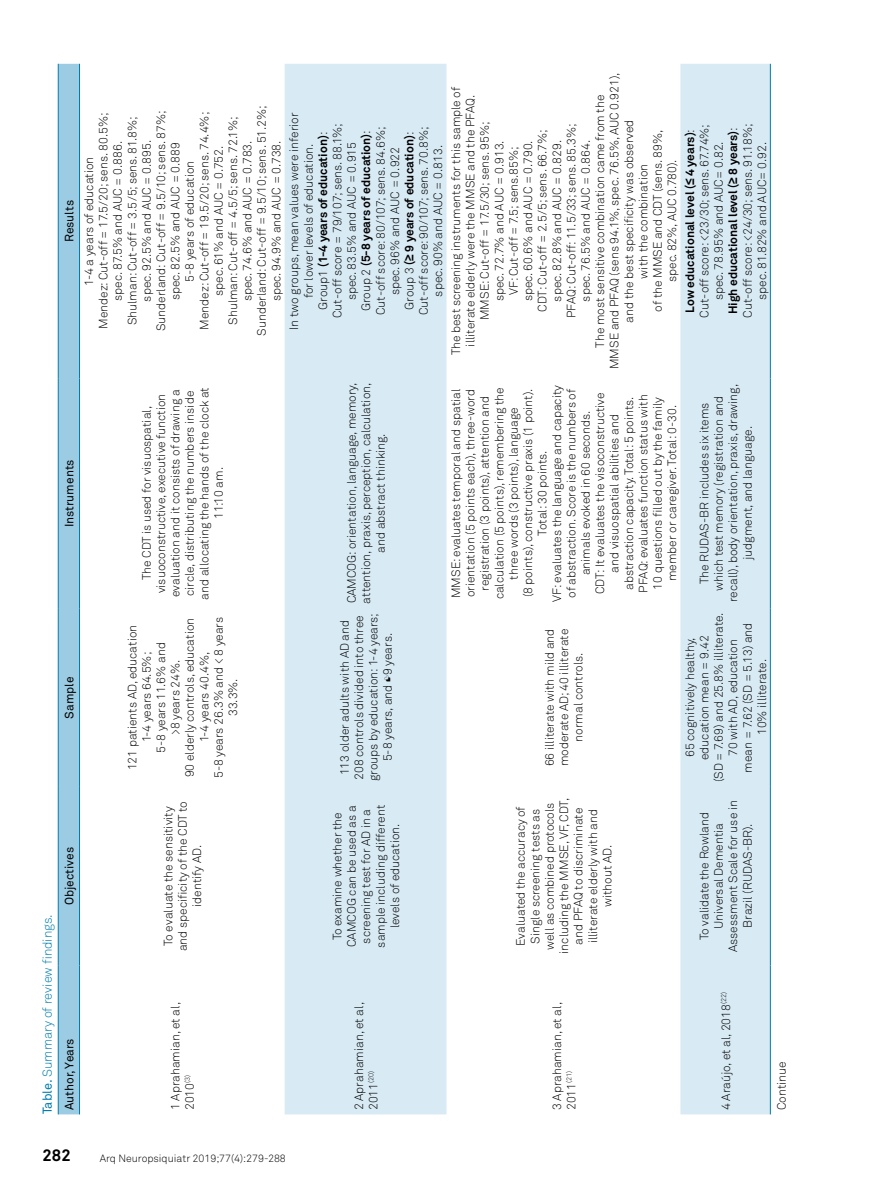
<style>
.page{position:relative;width:893px;height:1191px;background:#fff}
.page>*{position:absolute;margin:0;border:0;box-sizing:border-box;transform-origin:0 0}
.t1{font:700 16.5px "Akkurat Pro";color:#000}
.t2{font:12.75px "Akkurat Light Pro";color:#007dac}
.t3{font:12px/14.4px "Akkurat Light Pro";color:#000;text-align:center}
.t4{font:700 12px "Akkurat Pro";color:#000}
.t5{font:12px "Akkurat Pro";color:#000}
.t6{font:10.5px "Akkurat Light Pro";color:#000}
.s1{font-family:"Akkurat Pro"}
.s2{font-family:"Akkurat Light Pro";font-weight:400}
.s3{font-family:"Arial"}
</style>
<div class="page">
<div style="left:59px;top:64px;width:20px;height:1050px;background:#9bcce3"></div>
<svg style="left:285px;top:64px;width:485px;height:1050px;fill:#d8eaf4"></svg>
<hr style="left:58px;top:965px;width:1px;height:149px;background:#007dac">
<hr style="left:58px;top:787px;width:1px;height:178px;background:#007dac">
<hr style="left:58px;top:608px;width:1px;height:179px;background:#007dac">
<hr style="left:58px;top:378px;width:1px;height:230px;background:#007dac">
<hr style="left:58px;top:64px;width:1px;height:314px;background:#007dac">
<hr style="left:79px;top:965px;width:1px;height:149px;background:#007dac">
<hr style="left:79px;top:787px;width:1px;height:178px;background:#007dac">
<hr style="left:79px;top:608px;width:1px;height:179px;background:#007dac">
<hr style="left:79px;top:378px;width:1px;height:230px;background:#007dac">
<hr style="left:79px;top:64px;width:1px;height:314px;background:#007dac">
<hr style="left:770px;top:965px;width:1px;height:149px;background:#007dac">
<hr style="left:770px;top:787px;width:1px;height:178px;background:#007dac">
<hr style="left:770px;top:608px;width:1px;height:179px;background:#007dac">
<hr style="left:770px;top:378px;width:1px;height:230px;background:#007dac">
<hr style="left:770px;top:64px;width:1px;height:314px;background:#007dac">
<p class="t2" style="left:40px;top:1114px;width:202px;rotate:-90deg"><span class="s1">Table.</span> Summary of review findings.</p>
<p class="t5" style="left:62px;top:242px;width:44px;rotate:-90deg">Results</p>
<p class="t5" style="left:62px;top:527px;width:69px;rotate:-90deg">Instruments</p>
<p class="t5" style="left:62px;top:718px;width:44px;rotate:-90deg">Sample</p>
<p class="t5" style="left:62px;top:905px;width:60px;rotate:-90deg">Objectives</p>
<p class="t3" style="left:449px;top:369px;width:298px;rotate:-90deg">The best screening instruments for this sample of illiterate elderly were the MMSE and the PFAQ.<br>MMSE: Cut-off = 17.5/30; sens. 95%;<br>spec. 72.7% and AUC = 0.913.<br>VF: Cut-off = 7.5; sens.85%;<br>spec. 60.6% and AUC = 0.790.<br>CDT: Cut-off = 2.5/5; sens. 66.7%;<br>spec. 82.8% and AUC = 0.829.<br>PFAQ: Cut-off: 11.5/33; sens. 85.3%;<br>spec. 76.5% and AUC = 0.864.<br>The most sensitive combination came from the<br>MMSE and PFAQ (sens 94.1%, spec. 76.5%, AUC 0.921), and the best specificity was observed<br>with the combination<br>of the MMSE and CDT (sens. 89%,<br>spec. 82%, AUC 0.780).</p>
<p class="t3" style="left:82px;top:336px;width:231px;rotate:-90deg">1-4 a years of education<br>Mendez: Cut-off = 17.5/20; sens. 80.5%; spec. 87.5% and AUC = 0.886.<br>Shulman: Cut-off = 3.5/5; sens. 81.8%; spec. 92.5% and AUC = 0.895.<br>Sunderland: Cut-off = 9.5/10; sens. 87%; spec. 82.5% and AUC = 0.889<br>5-8 years of education<br>Mendez: Cut-off = 19.5/20; sens. 74.4%; spec. 61% and AUC = 0.752.<br>Shulman: Cut-off = 4.5/5; sens. 72.1%; spec. 74.6% and AUC = 0.783.<br>Sunderland: Cut-off = 9.5/10; sens. 51.2%; spec. 94.9% and AUC = 0.738.</p>
<p class="t3" style="left:287px;top:330px;width:219px;rotate:-90deg">In two groups, mean values were inferior for lower levels of education.</p>
<p class="t4" style="left:315px;top:310px;width:179px;rotate:-90deg"><span class="s2">Group1</span> (1-4 years of education)<span class="s2">:</span></p>
<p class="t3" style="left:330px;top:318px;width:196px;rotate:-90deg">Cut-off score = 79/107; sens. 88.1%; spec. 83.5% and AUC = 0.915</p>
<p class="t4" style="left:359px;top:311px;width:183px;rotate:-90deg"><span class="s2">Group 2</span> (5-8 years of education)<span class="s2">:</span></p>
<p class="t3" style="left:373px;top:315px;width:190px;rotate:-90deg">Cut-off score: 80/107; sens. 84.6%; spec. 96% and AUC = 0.922</p>
<p class="t4" style="left:402px;top:310px;width:179px;rotate:-90deg"><span class="s2">Group 3</span> (<span class="s3">≥</span> 9 years of education)<span class="s2">:</span></p>
<p class="t3" style="left:417px;top:315px;width:190px;rotate:-90deg">Cut-off score: 90/107; sens. 70.8%; spec. 90% and AUC = 0.813.</p>
<p class="t4" style="left:682px;top:312px;width:185px;rotate:-90deg">Low educational level (<span class="s3">≤</span> 4 years)<span class="s2">:</span></p>
<p class="t3" style="left:697px;top:317px;width:195px;rotate:-90deg">Cut-off score: &lt;23/30; sens. 67.74%; spec. 78.95% and AUC= 0.82.</p>
<p class="t4" style="left:726px;top:314px;width:188px;rotate:-90deg">High educational level (<span class="s3">≥</span> 8 years)<span class="s2">:</span></p>
<p class="t3" style="left:740px;top:318px;width:195px;rotate:-90deg">Cut-off score: &lt;24/30; sens. 91.18%; spec. 81.82% and AUC= 0.92.</p>
<p class="t3" style="left:140px;top:599px;width:214px;rotate:-90deg">The CDT is used for visuospatial, visuoconstructive, executive function evaluation and it consists of drawing a circle, distributing the numbers inside and allocating the hands of the clock at 11:10 am.</p>
<p class="t3" style="left:125px;top:778px;width:163px;rotate:-90deg">121 patients AD, education<br>1-4 years 64.5%;<br>5-8 years 11.6% and<br>&gt;8 years 24%.<br>90 elderly controls, education<br>1-4 years 40.4%,<br>5-8 years 26.3% and &lt; 8 years<br>33.3%.</p>
<p class="t3" style="left:161px;top:951px;width:152px;rotate:-90deg">To evaluate the sensitivity and specificity of the CDT to identify AD.</p>
<p class="t3" style="left:345px;top:603px;width:222px;rotate:-90deg">CAMCOG: orientation, language, memory, attention, praxis, perception, calculation, and abstract thinking.</p>
<p class="t3" style="left:337px;top:781px;width:169px;rotate:-90deg">113 older adults with AD and<br>208 controls divided into three groups by education: 1-4 years;<br>5-8 years, and ≥9 years.</p>
<p class="t3" style="left:330px;top:947px;width:144px;rotate:-90deg">To examine whether the<br>CAMCOG can be used as a screening test for AD in a sample including different levels of education.</p>
<p class="t3" style="left:449px;top:601px;width:218px;rotate:-90deg">MMSE: evaluates temporal and spatial orientation (5 points each), three-word registration (3 points), attention and calculation (5 points), remembering the three words (3 points), language<br>(8 points), constructive praxis (1 point).<br>Total: 30 points.<br>VF: evaluates the language and capacity of abstraction. Score is the numbers of animals evoked in 60 seconds.<br>CDT: It evaluates the visoconstructive and visuospatial abilities and abstraction capacity. Total: 5 points.<br>PFAQ: evaluates function status with<br>10 questions filled out by the family member or caregiver. Total: 0-30.</p>
<p class="t3" style="left:697px;top:602px;width:220px;rotate:-90deg">The RUDAS-BR includes six items<br>which test memory (registration and recall), body orientation, praxis, drawing, judgment, and language.</p>
<p class="t3" style="left:543px;top:766px;width:139px;rotate:-90deg">66 illiterate with mild and moderate AD; 40 illiterate normal controls.</p>
<p class="t3" style="left:514px;top:953px;width:157px;rotate:-90deg">Evaluated the accuracy of<br>Single screening tests as well as combined protocols including the MMSE, VF, CDT, and PFAQ to discriminate illiterate elderly with and without AD.</p>
<p class="t3" style="left:683px;top:782px;width:171px;rotate:-90deg">65 cognitively healthy, education mean = 9.42<br>(SD = 7.69) and 25.8% illiterate.<br>70 with AD, education<br>mean = 7.62 (SD = 5.13) and<br>10% illiterate.</p>
<p class="t3" style="left:697px;top:952px;width:154px;rotate:-90deg">To validate the Rowland<br>Universal Dementia<br>Assessment Scale for use in<br>Brazil (RUDAS-BR).</p>
<p class="t5" style="left:62px;top:1110px;width:73px;rotate:-90deg">Author, Years</p>
<p class="t3" style="left:168px;top:1110px;width:110px;text-align:left;rotate:-90deg">1 Aprahamian, et al,<br>2010<sup>(3)</sup></p>
<p class="t3" style="left:352px;top:1110px;width:110px;text-align:left;rotate:-90deg">2 Aprahamian, et al,<br>2011<sup>(20)</sup></p>
<p class="t3" style="left:550px;top:1110px;width:110px;text-align:left;rotate:-90deg">3 Aprahamian, et al,<br>2011<sup>(21)</sup></p>
<p class="t3" style="left:719px;top:1110px;width:119px;rotate:-90deg">4 Araújo, et al, 2018<sup>(22)</sup></p>
<p class="t3" style="left:774px;top:1110px;width:51px;rotate:-90deg">Continue</p>
<h1 class="t1" style="left:43px;top:1145px;width:30px">282</h1>
<p class="t6" style="left:100px;top:1151px;width:188px">Arq Neuropsiquiatr 2019;77(4):279-288</p>
</div>
